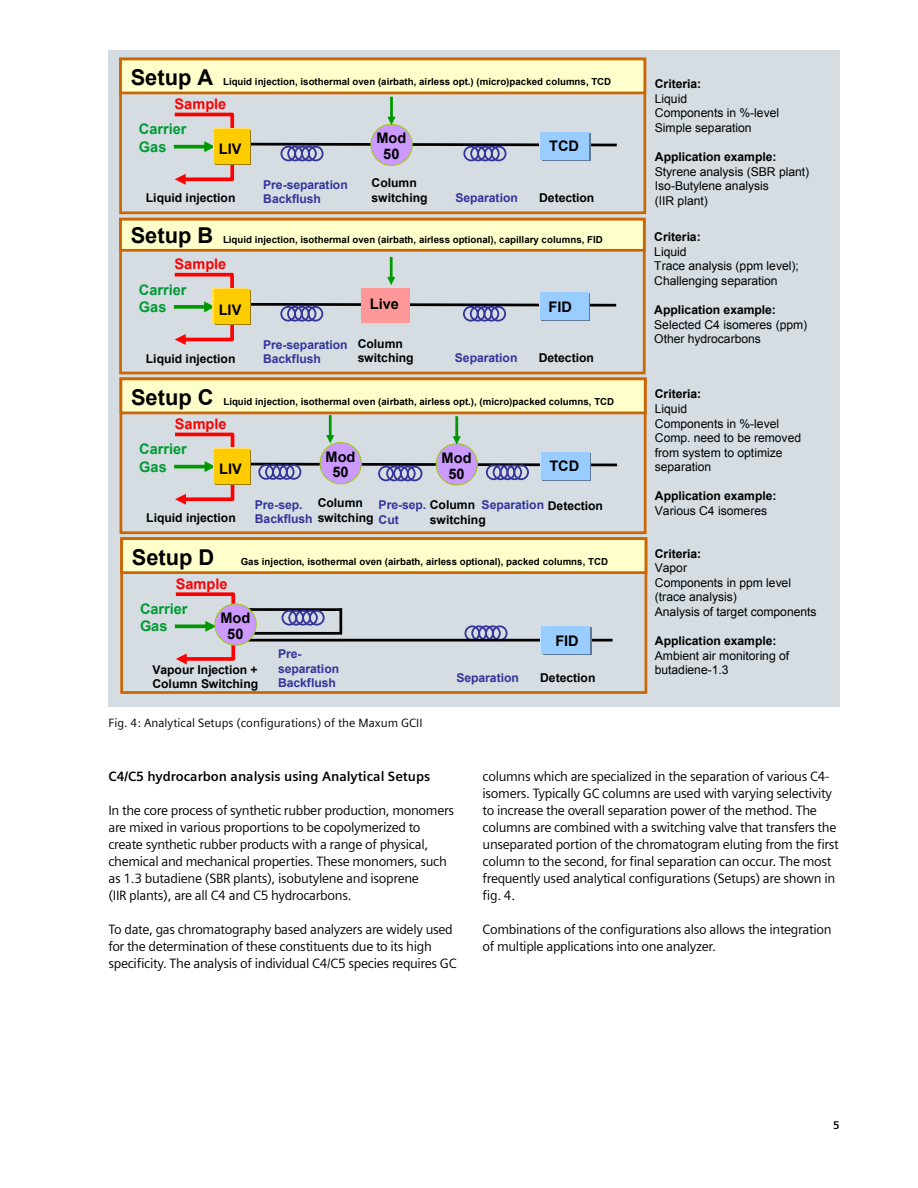
<style>
.page{position:relative;width:918px;height:1188px;background:#fff}
.page>*{position:absolute;margin:0;border:0;box-sizing:border-box;transform-origin:0 0}
.t1{font:700 21.9px "Arial";color:#000}
.t2{font:700 14.55px/15.8px "Arial";color:#000;text-align:center}
.t3{font:700 14.55px/17.5px "Arial";color:#009a33}
.t4{font:700 14.55px "Arial";color:#f00}
.t5{font:13.5px/17px "Siemens Sans OT";letter-spacing:-.025em;color:#000}
.t6{font:700 13.5px "Siemens Sans OT";color:#000}
.t7{font:12.15px/14.5px "Arial";letter-spacing:-.005em;color:#000}
.t8{font:700 12.15px/14.5px "Arial";color:#000}
.t9{font:700 12.15px/14.5px "Arial";letter-spacing:-.005em;color:#33339a}
.t10{font:12px "Siemens Sans OT";color:#000}
.t11{font:700 11.25px "Siemens Sans OT";color:#000}
.t12{font:700 9.75px "Arial";color:#000}
.s1{color:#000}
</style>
<div class="page">
<div style="left:108px;top:50px;width:732px;height:657px;background:#d5dde3"></div>
<div style="left:119px;top:218px;width:527px;height:156px;border:3px solid #c60"></div>
<div style="left:121px;top:219px;width:523px;height:31px;background:#ffc"></div>
<div style="left:119px;top:218px;width:527px;height:34px;border:3px solid #c60"></div>
<svg style="left:174px;top:257px;width:443px;height:88px"></svg>
<div style="left:361px;top:288px;width:48px;height:35px;background:#f99"></div>
<div style="left:119px;top:58px;width:527px;height:156px;border:3px solid #c60"></div>
<div style="left:121px;top:59px;width:524px;height:34px;background:#ffc"></div>
<div style="left:119px;top:58px;width:527px;height:36px;border:3px solid #c60"></div>
<svg style="left:174px;top:97px;width:443px;height:88px"></svg>
<div style="left:120px;top:378px;width:527px;height:156px;border:3px solid #c60"></div>
<div style="left:121px;top:379px;width:524px;height:34px;background:#ffc"></div>
<div style="left:120px;top:378px;width:527px;height:36px;border:3px solid #c60"></div>
<svg style="left:174px;top:415px;width:444px;height:90px"></svg>
<div style="left:486px;top:464px;width:15px;height:16px;border:2px solid #339;border-radius:50%"></div>
<div style="left:493px;top:464px;width:15px;height:16px;border:2px solid #339;border-radius:50%"></div>
<div style="left:500px;top:464px;width:15px;height:16px;border:2px solid #339;border-radius:50%"></div>
<div style="left:507px;top:464px;width:15px;height:16px;border:2px solid #339;border-radius:50%"></div>
<div style="left:513px;top:464px;width:16px;height:16px;border:2px solid #339;border-radius:50%"></div>
<hr style="left:224px;top:608px;width:118px;height:3px;background:#000">
<div style="left:282px;top:610px;width:15px;height:16px;border:2px solid #339;border-radius:50%"></div>
<div style="left:288px;top:610px;width:16px;height:16px;border:2px solid #339;border-radius:50%"></div>
<div style="left:295px;top:610px;width:16px;height:16px;border:2px solid #339;border-radius:50%"></div>
<div style="left:302px;top:610px;width:16px;height:16px;border:2px solid #339;border-radius:50%"></div>
<div style="left:309px;top:610px;width:16px;height:16px;border:2px solid #339;border-radius:50%"></div>
<div style="left:465px;top:625px;width:15px;height:16px;border:2px solid #339;border-radius:50%"></div>
<div style="left:471px;top:625px;width:16px;height:16px;border:2px solid #339;border-radius:50%"></div>
<div style="left:478px;top:625px;width:16px;height:16px;border:2px solid #339;border-radius:50%"></div>
<div style="left:485px;top:625px;width:16px;height:16px;border:2px solid #339;border-radius:50%"></div>
<div style="left:492px;top:625px;width:16px;height:16px;border:2px solid #339;border-radius:50%"></div>
<svg style="left:175px;top:592px;width:60px;height:72px"></svg>
<div style="left:120px;top:537px;width:527px;height:157px;border:3px solid #c60"></div>
<div style="left:122px;top:539px;width:524px;height:34px;background:#ffc"></div>
<div style="left:120px;top:537px;width:527px;height:37px;border:3px solid #c60"></div>
<hr style="left:253px;top:632px;width:89px;height:3px;background:#000">
<hr style="left:339px;top:608px;width:3px;height:26px;background:#000">
<hr style="left:246px;top:639px;width:367px;height:3px;background:#000">
<svg style="left:541px;top:625px;width:48px;height:28px"></svg>
<div style="left:543px;top:628px;width:48px;height:27px;background:#5c7a99"></div>
<div style="left:542px;top:626px;width:48px;height:28px;background:#9cf"></div>
<div style="left:215px;top:604px;width:41px;height:41px;background:#c9f;border-radius:50%"></div>
<div style="left:214px;top:603px;width:43px;height:43px;border:1px solid #9c0;border-radius:50%"></div>
<h1 class="t1" style="left:131px;top:63px;width:84px">Setup A</h1>
<p class="t12" style="left:223px;top:75px;width:390px">Liquid injection, isothermal oven (airbath, airless opt.) (micro)packed columns, TCD</p>
<p class="t4" style="left:175px;top:94px;width:53px">Sample</p>
<p class="t3" style="left:139px;top:121px;width:49px">Carrier<br>Gas</p>
<p class="t2" style="left:219px;top:142px;width:24px">LIV</p>
<p class="t8" style="left:146px;top:191px;width:91px">Liquid injection</p>
<p class="t9" style="left:263px;top:178px;width:86px">Pre-separation<br>Backflush</p>
<p class="t2" style="left:376px;top:131px;width:32px">Mod<br>50</p>
<p class="t8" style="left:372px;top:176px;width:57px">Column switching</p>
<p class="t2" style="left:549px;top:139px;width:31px">TCD</p>
<p class="t9" style="left:455px;top:191px;width:64px">Separation</p>
<p class="t8" style="left:539px;top:191px;width:57px">Detection</p>
<h1 class="t1" style="left:131px;top:221px;width:84px">Setup B</h1>
<p class="t12" style="left:223px;top:234px;width:381px">Liquid injection, isothermal oven (airbath, airless optional), capillary columns, FID</p>
<p class="t4" style="left:175px;top:255px;width:53px">Sample</p>
<p class="t3" style="left:139px;top:281px;width:49px">Carrier<br>Gas</p>
<p class="t2" style="left:219px;top:302px;width:24px">LIV</p>
<p class="t2" style="left:370px;top:297px;width:31px">Live</p>
<p class="t8" style="left:146px;top:351px;width:91px">Liquid injection</p>
<p class="t9" style="left:263px;top:338px;width:86px">Pre-separation<br>Backflush</p>
<p class="t8" style="left:358px;top:336px;width:57px">Column switching</p>
<p class="t2" style="left:549px;top:299px;width:25px">FID</p>
<p class="t9" style="left:455px;top:351px;width:64px">Separation</p>
<p class="t8" style="left:539px;top:351px;width:57px">Detection</p>
<h1 class="t1" style="left:131px;top:383px;width:84px">Setup C</h1>
<p class="t12" style="left:223px;top:395px;width:392px">Liquid injection, isothermal oven (airbath, airless opt.), (micro)packed columns, TCD</p>
<p class="t4" style="left:175px;top:414px;width:53px">Sample</p>
<p class="t3" style="left:139px;top:441px;width:49px">Carrier<br>Gas</p>
<p class="t2" style="left:326px;top:449px;width:32px">Mod</p>
<p class="t2" style="left:219px;top:462px;width:24px">LIV</p>
<p class="t2" style="left:332px;top:465px;width:18px">50</p>
<p class="t2" style="left:442px;top:450px;width:32px">Mod<br>50</p>
<p class="t2" style="left:549px;top:459px;width:31px">TCD</p>
<p class="t8" style="left:146px;top:511px;width:91px">Liquid injection</p>
<p class="t8" style="left:318px;top:496px;width:57px">Column switching</p>
<p class="t9" style="left:255px;top:497px;width:59px">Pre-sep.<br>Backflush</p>
<p class="t9" style="left:379px;top:498px;width:98px">Pre-sep. <span class="s1">Column</span></p>
<p class="t9" style="left:482px;top:498px;width:123px">Separation <span class="s1">Detection</span></p>
<p class="t9" style="left:379px;top:513px;width:22px">Cut</p>
<p class="t8" style="left:430px;top:513px;width:57px">switching</p>
<h1 class="t1" style="left:132px;top:543px;width:84px">Setup D</h1>
<p class="t12" style="left:241px;top:555px;width:369px">Gas injection, isothermal oven (airbath, airless optional), packed columns, TCD</p>
<p class="t4" style="left:176px;top:574px;width:53px">Sample</p>
<p class="t3" style="left:140px;top:601px;width:49px">Carrier<br>Gas</p>
<p class="t8" style="left:152px;top:662px;width:107px">Vapour Injection +<br>Column Switching</p>
<p class="t2" style="left:220px;top:610px;width:32px">Mod<br>50</p>
<p class="t9" style="left:278px;top:647px;width:63px">Pre&shy;separation<br>Backflush</p>
<p class="t10" style="left:108px;top:716px;width:316px">Fig. 4: Analytical Setups (configurations) of the Maxum GCII</p>
<p class="t2" style="left:555px;top:633px;width:25px">FID</p>
<p class="t9" style="left:456px;top:670px;width:64px">Separation</p>
<p class="t8" style="left:540px;top:670px;width:57px">Detection</p>
<p class="t8" style="left:655px;top:77px;width:48px">Criteria:</p>
<p class="t7" style="left:655px;top:92px;width:126px">Liquid<br>Components in %-level<br>Simple separation</p>
<p class="t8" style="left:655px;top:150px;width:123px">Application example:</p>
<p class="t7" style="left:655px;top:164px;width:156px">Styrene analysis (SBR plant)<br>Iso-Butylene analysis<br>(IIR plant)</p>
<p class="t8" style="left:654px;top:230px;width:48px">Criteria:</p>
<p class="t7" style="left:654px;top:244px;width:146px">Liquid<br>Trace analysis (ppm level);<br>Challenging separation</p>
<p class="t8" style="left:654px;top:303px;width:123px">Application example:</p>
<p class="t7" style="left:654px;top:317px;width:155px">Selected C4 isomeres (ppm)<br>Other hydrocarbons</p>
<p class="t8" style="left:655px;top:387px;width:48px">Criteria:</p>
<p class="t7" style="left:655px;top:402px;width:148px">Liquid<br>Components in %-level<br>Comp. need to be removed from system to optimize separation</p>
<p class="t8" style="left:655px;top:489px;width:123px">Application example:</p>
<p class="t7" style="left:655px;top:504px;width:114px">Various C4 isomeres</p>
<p class="t8" style="left:655px;top:546px;width:48px">Criteria:</p>
<p class="t7" style="left:655px;top:561px;width:163px">Vapor<br>Components in ppm level (trace analysis)<br>Analysis of target components</p>
<p class="t8" style="left:655px;top:634px;width:123px">Application example:</p>
<p class="t7" style="left:655px;top:648px;width:136px">Ambient air monitoring of butadiene-1.3</p>
<p class="t6" style="left:108px;top:769px;width:323px">C4/C5 hydrocarbon analysis using Analytical Setups</p>
<p class="t5" style="left:108px;top:802px;width:347px">In the core process of synthetic rubber production, monomers are mixed in various proportions to be copolymerized to create synthetic rubber products with a range of physical, chemical and mechanical properties. These monomers, such as 1.3 butadiene (SBR plants), isobutylene and isoprene<br>(IIR plants), are all C4 and C5 hydrocarbons.</p>
<p class="t5" style="left:108px;top:921px;width:350px">To date, gas chromatography based analyzers are widely used for the determination of these constituents due to its high specificity. The analysis of individual C4/C5 species requires GC</p>
<p class="t5" style="left:483px;top:768px;width:358px">columns which are specialized in the separation of various C4- isomers. Typically GC columns are used with varying selectivity to increase the overall separation power of the method. The columns are combined with a switching valve that transfers the unseparated portion of the chromatogram eluting from the first column to the second, for final separation can occur. The most frequently used analytical configurations (Setups) are shown in fig. 4.</p>
<p class="t5" style="left:483px;top:921px;width:351px">Combinations of the configurations also allows the integration of multiple applications into one analyzer.</p>
<p class="t11" style="left:833px;top:1119px;width:8px">5</p>
</div>
